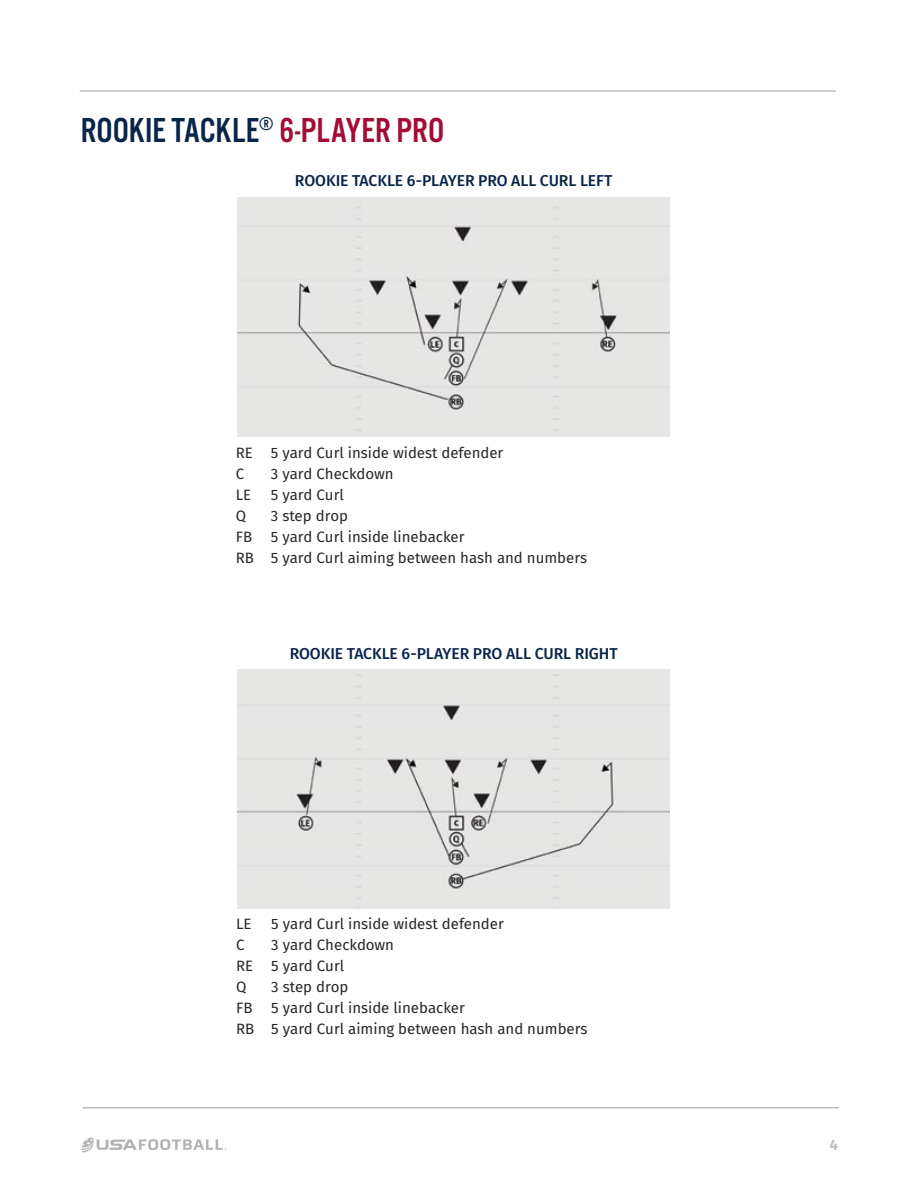
<style>
.page{position:relative;width:918px;height:1188px;background:#fff}
.page>*{position:absolute;margin:0;border:0;box-sizing:border-box;transform-origin:0 0}
.t1{font:36px "Alternate Got No 3 DOT";color:#09254a}
.t2{font:500 15.75px "Fira Sans";letter-spacing:-.01em;color:#09254a}
.t3{font:15px/21px "Fira Sans";color:#282727}
.t4{font:700 15px "Fira Sans";color:#bcbec0}
.s1{color:#a30c33}
</style>
<div class="page">
<hr style="left:80px;top:90px;width:756px;height:2px;background:#bcbec0">
<hr style="left:83px;top:1107px;width:756px;height:1px;background:#bcbec0">
<svg style="left:81px;top:1137px;width:146px;height:16px"></svg>
<div style="left:238px;top:197px;width:431px;height:239px;background:#e6e6e4"></div>
<div style="left:238px;top:669px;width:431px;height:240px;background:#e6e6e4"></div>
<h1 class="t1" style="left:81px;top:111px;width:365px">ROOKIE TACKLE<sup>®</sup> <span class="s1">6-PLAYER PRO</span></h1>
<p class="t2" style="left:295px;top:170px;width:319px">ROOKIE TACKLE 6-PLAYER PRO ALL CURL LEFT</p>
<p class="t3" style="left:236px;top:444px;width:269px">RE 5 yard Curl inside widest defender<br>C</p>
<p class="t3" style="left:271px;top:465px;width:124px">3 yard Checkdown</p>
<p class="t3" style="left:236px;top:486px;width:17px">LE</p>
<p class="t3" style="left:271px;top:486px;width:74px">5 yard Curl</p>
<p class="t3" style="left:236px;top:507px;width:12px">Q</p>
<p class="t3" style="left:236px;top:507px;width:353px;text-indent:35px">3 step drop<br>FB 5 yard Curl inside linebacker<br>RB 5 yard Curl aiming between hash and numbers</p>
<p class="t2" style="left:290px;top:642px;width:330px">ROOKIE TACKLE 6-PLAYER PRO ALL CURL RIGHT</p>
<p class="t3" style="left:236px;top:914px;width:17px">LE</p>
<p class="t3" style="left:271px;top:914px;width:234px">5 yard Curl inside widest defender</p>
<p class="t3" style="left:236px;top:935px;width:10px">C</p>
<p class="t3" style="left:236px;top:935px;width:159px;text-indent:35px">3 yard Checkdown<br>RE 5 yard Curl<br>Q</p>
<p class="t3" style="left:236px;top:977px;width:353px;text-indent:35px">3 step drop<br>FB 5 yard Curl inside linebacker<br>RB 5 yard Curl aiming between hash and numbers</p>
<p class="t4" style="left:830px;top:1132px;width:10px">4</p>
</div>
